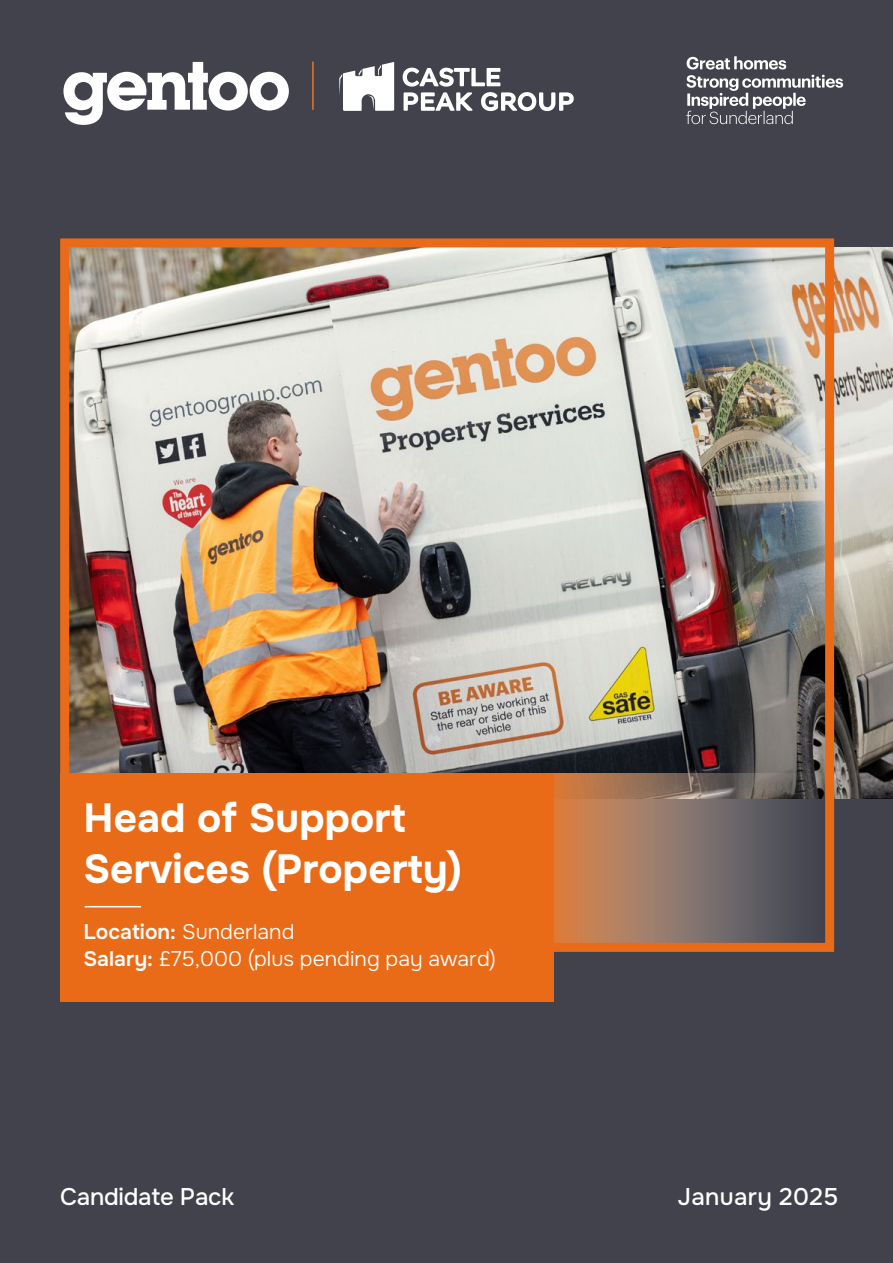
<style>
.page{position:relative;width:893px;height:1263px;background:#41424c}
.page>*{position:absolute;margin:0;border:0;box-sizing:border-box;transform-origin:0 0}
.t1{font:700 40.5px/51px "Onest";letter-spacing:.005em;color:#fff}
.t2{font:500 24px "Onest";letter-spacing:-.01em;color:#fff}
.t3{font:500 24px "Onest";letter-spacing:.015em;color:#fff}
.t4{font:300 21px/27px "Onest";letter-spacing:.005em;color:#fff}
.s1{font-weight:600}
</style>
<div class="page">
<img style="left:834px;top:247px;width:59px;height:551px">
<img style="left:60px;top:238px;width:774px;height:714px">
<div style="left:60px;top:773px;width:493px;height:228px;background:#ea6b17"></div>
<svg style="left:63px;top:62px;width:226px;height:63px"></svg>
<svg style="left:686px;top:56px;width:157px;height:68px"></svg>
<svg style="left:403px;top:68px;width:171px;height:43px"></svg>
<svg style="left:339px;top:62px;width:55px;height:49px"></svg>
<hr style="left:312px;top:62px;width:2px;height:48px;background:#ea7525">
<hr style="left:85px;top:906px;width:56px;height:1px;background:#fff">
<p class="t1" style="left:83px;top:793px;width:380px">Head of Support<br>Services (Property)</p>
<p class="t4" style="left:83px;top:918px;width:414px"><span class="s1">Location:</span> Sunderland<br><span class="s1">Salary:</span> £75,000 (plus pending pay award)</p>
<p class="t2" style="left:60px;top:1182px;width:175px">Candidate Pack</p>
<p class="t3" style="left:677px;top:1182px;width:162px">January 2025</p>
</div>
